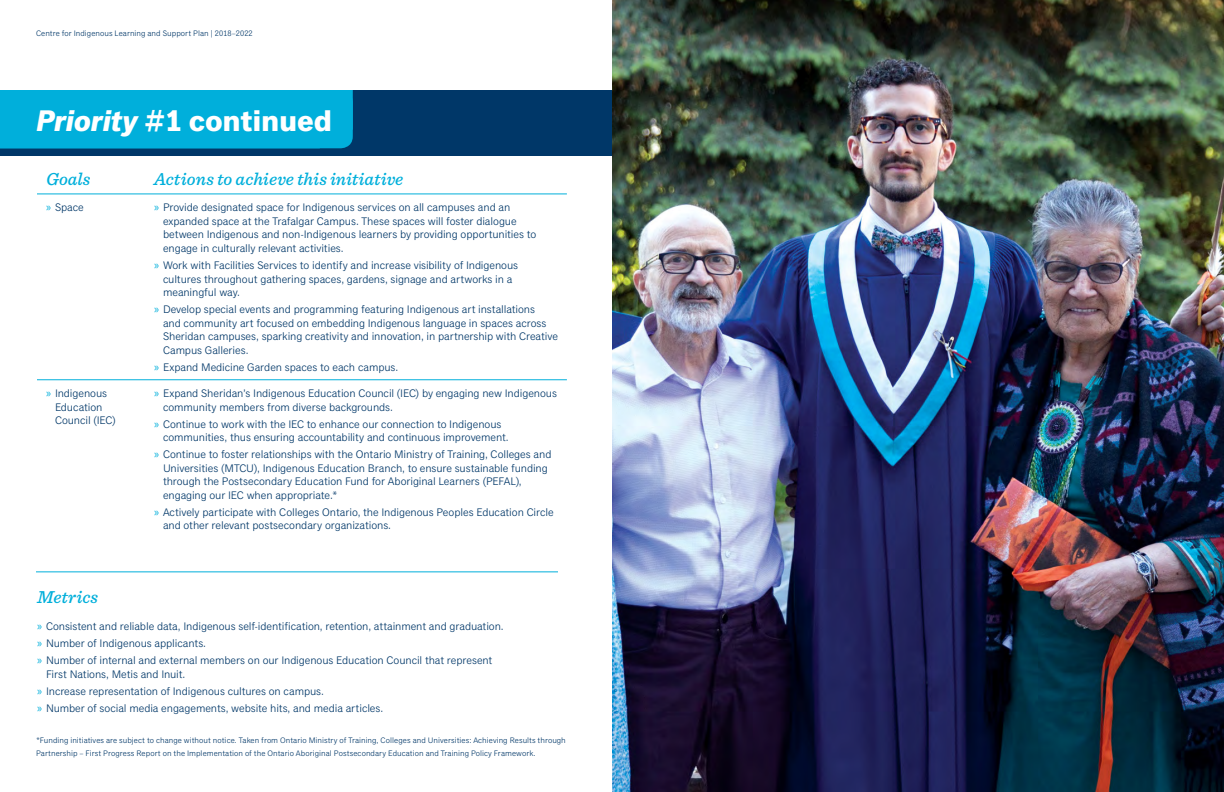
<style>
.page{position:relative;width:1224px;height:792px;background:#fff}
.page>*{position:absolute;margin:0;border:0;box-sizing:border-box;transform-origin:0 0}
.Body_-_CGrotesque_11{font:700 30px "Classic Grotesque Pro";letter-spacing:-.005em;color:#fff}
.Table_Titles_-_Senti{font:italic 500 18px "Sentinel";color:#00afdb}
.t1{font:11px/13.5px "Classic Grotesque Pro";letter-spacing:-.01em;color:#003768}
.Land_Acknowledgement{font:8px "Classic Grotesque Pro";letter-spacing:.005em;color:#003768}
.s1{font-style:italic}
.s2{font-family:"Myriad Pro";font-size:12px;color:#00afdb}
</style>
<div class="page">
<img style="left:612px;top:0;width:612px;height:792px">
<hr style="left:37px;top:194px;width:108px;height:1px;background:#00afdb">
<hr style="left:145px;top:194px;width:422px;height:1px;background:#00afdb">
<hr style="left:37px;top:380px;width:108px;height:1px;background:#00afdb">
<hr style="left:145px;top:380px;width:422px;height:1px;background:#00afdb">
<hr style="left:36px;top:572px;width:522px;height:1px;background:#00afdb">
<div style="left:0;top:90px;width:612px;height:66px;background:#003768"></div>
<div style="left:0;top:90px;width:353px;height:58px;background:#00afdb"></div>
<p class="Land_Acknowledgement" style="left:36px;top:29px;width:218px">Centre for Indigenous Learning and Support Plan | 2018–2022</p>
<p class="Body_-_CGrotesque_11" style="left:36px;top:104px;width:298px"><span class="s1">Priority</span> #1 continued</p>
<p class="Table_Titles_-_Senti" style="left:46px;top:165px;width:46px">Goals</p>
<p class="Table_Titles_-_Senti" style="left:154px;top:165px;width:251px">Actions to achieve this initiative</p>
<p class="t1" style="left:46px;top:201px;width:39px"><span class="s2">»</span> Space</p>
<p class="t1" style="left:163px;top:201px;width:375px;text-indent:-9px"><span class="s2">»</span> Provide designated space for Indigenous services on all campuses and an expanded space at the Trafalgar Campus. These spaces will foster dialogue between Indigenous and non-Indigenous learners by providing opportunities to engage in culturally relevant activities.</p>
<p class="t1" style="left:163px;top:259px;width:357px;text-indent:-9px"><span class="s2">»</span> Work with Facilities Services to identify and increase visibility of Indigenous cultures throughout gathering spaces, gardens, signage and artworks in a meaningful way.</p>
<p class="t1" style="left:163px;top:303px;width:396px;text-indent:-9px"><span class="s2">»</span> Develop special events and programming featuring Indigenous art installations<br>and community art focused on embedding Indigenous language in spaces across Sheridan campuses, sparking creativity and innovation, in partnership with Creative Campus Galleries.</p>
<p class="t1" style="left:154px;top:361px;width:246px"><span class="s2">»</span> Expand Medicine Garden spaces to each campus.</p>
<p class="t1" style="left:55px;top:387px;width:62px;text-indent:-9px"><span class="s2">»</span> Indigenous<br>Education<br>Council (IEC)</p>
<p class="t1" style="left:163px;top:387px;width:395px;text-indent:-9px"><span class="s2">»</span> Expand Sheridan’s Indigenous Education Council (IEC) by engaging new Indigenous community members from diverse backgrounds.</p>
<p class="t1" style="left:163px;top:418px;width:347px;text-indent:-9px"><span class="s2">»</span> Continue to work with the IEC to enhance our connection to Indigenous communities, thus ensuring accountability and continuous improvement.</p>
<p class="t1" style="left:163px;top:448px;width:390px;text-indent:-9px"><span class="s2">»</span> Continue to foster relationships with the Ontario Ministry of Training, Colleges and Universities (MTCU), Indigenous Education Branch, to ensure sustainable funding through the Postsecondary Education Fund for Aboriginal Learners (PEFAL), engaging our IEC when appropriate.*</p>
<p class="t1" style="left:163px;top:506px;width:392px;text-indent:-9px"><span class="s2">»</span> Actively participate with Colleges Ontario, the Indigenous Peoples Education Circle and other relevant postsecondary organizations.</p>
<p class="Table_Titles_-_Senti" style="left:37px;top:583px;width:63px">Metrics</p>
<p class="t1" style="left:37px;top:620px;width:468px"><span class="s2">»</span> Consistent and reliable data, Indigenous self-identification, retention, attainment and graduation.</p>
<p class="t1" style="left:37px;top:637px;width:171px"><span class="s2">»</span> Number of Indigenous applicants.</p>
<p class="t1" style="left:46px;top:654px;width:448px;text-indent:-9px"><span class="s2">»</span> Number of internal and external members on our Indigenous Education Council that represent<br>First Nations, Metis and Inuit.</p>
<p class="t1" style="left:37px;top:685px;width:289px"><span class="s2">»</span> Increase representation of Indigenous cultures on campus.</p>
<p class="t1" style="left:37px;top:702px;width:348px"><span class="s2">»</span> Number of social media engagements, website hits, and media articles.</p>
<p class="Land_Acknowledgement" style="left:36px;top:735px;width:531px">*Funding initiatives are subject to change without notice. Taken from Ontario Ministry of Training, Colleges and Universities: Achieving Results through</p>
<p class="Land_Acknowledgement" style="left:36px;top:749px;width:501px">Partnership – First Progress Report on the Implementation of the Ontario Aboriginal Postsecondary Education and Training Policy Framework.</p>
</div>
